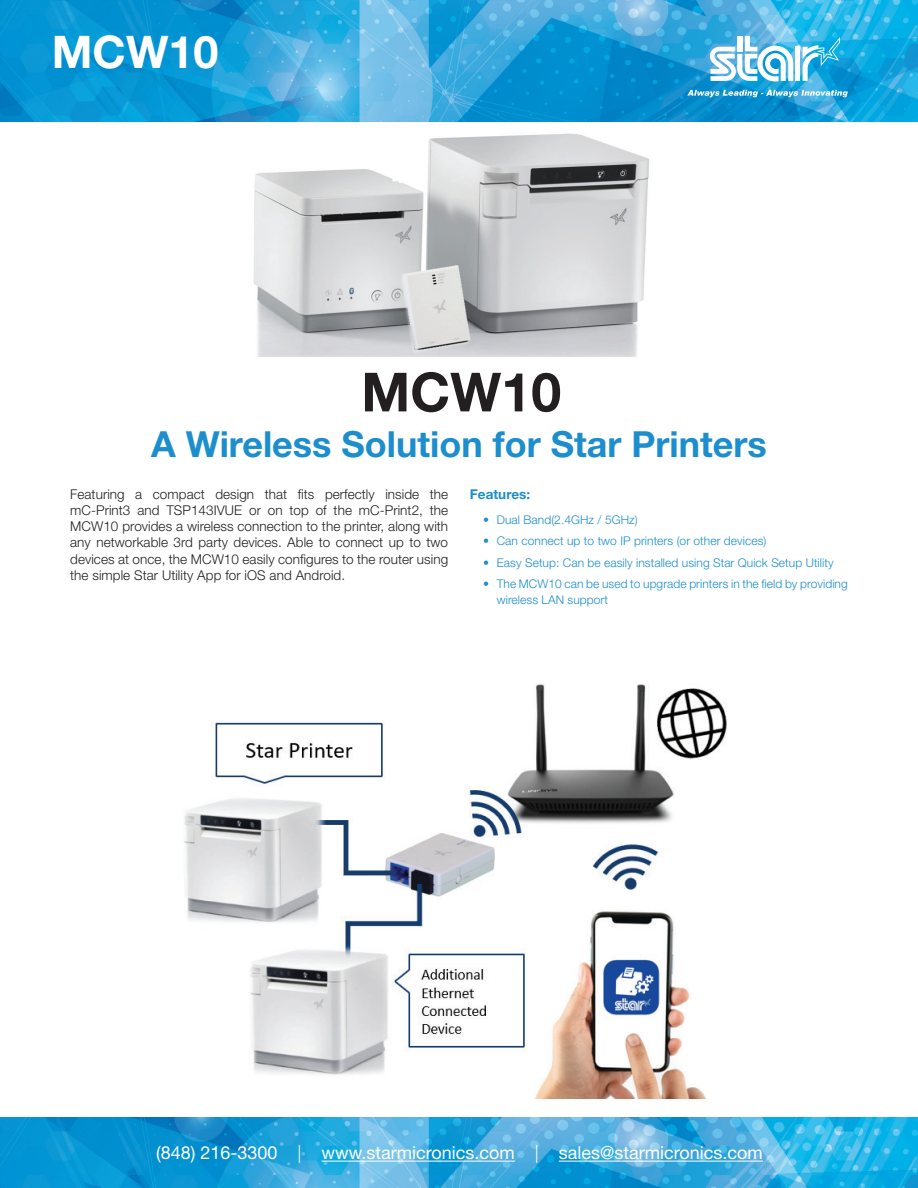
<style>
.page{position:relative;width:918px;height:1188px;background:#fff}
.page>*{position:absolute;margin:0;border:0;box-sizing:border-box;transform-origin:0 0}
.t1{font:700 54px "Helvetica Neue LT Std";color:#231f20}
.t2{font:700 45px "Helvetica Neue LT Std";color:#fff}
.t3{font:700 36px "Helvetica Neue LT Std";color:#1c8ece}
.t4{font:18px "Helvetica Neue LT Std";color:#fff}
.t5{font:300 13.5px/16.2px "Helvetica Neue LT Std";letter-spacing:.005em;color:#231f20;text-align:justify}
.t6{font:700 13.5px "Helvetica Neue LT Std";letter-spacing:.005em;color:#1c8ece}
.t7{font:300 12px/16.2px "Helvetica Neue LT Std";letter-spacing:.005em;color:#1c8ece}
.s1{font-weight:300}
</style>
<div class="page">
<img style="left:0;top:1118px;width:918px;height:70px">
<img style="left:0;top:0;width:918px;height:122px">
<hr style="left:322px;top:1161px;width:193px;height:1px;background:#fff">
<hr style="left:559px;top:1161px;width:204px;height:1px;background:#fff">
<svg style="left:687px;top:90px;width:161px;height:7px"></svg>
<svg style="left:803px;top:37px;width:37px;height:44px;background:#44b8e5"></svg>
<div style="left:795px;top:47px;width:5px;height:34px;background:#fff"></div>
<svg style="left:710px;top:36px;width:83px;height:45px"></svg>
<img style="left:253px;top:133px;width:396px;height:224px">
<img style="left:183px;top:684px;width:544px;height:414px">
<h2 class="t2" style="left:52px;top:24px;width:168px">MCW10</h2>
<h1 class="t1" style="left:361px;top:359px;width:202px">MCW10</h1>
<h3 class="t3" style="left:151px;top:422px;width:617px">A Wireless Solution for Star Printers</h3>
<p class="t5" style="left:70px;top:486px;width:380px">Featuring a compact design that fits perfectly inside the mC-Print3 and TSP143IVUE or on top of the mC-Print2, the MCW10 provides a wireless connection to the printer, along with any networkable 3rd party devices. Able to connect up to two devices at once, the MCW10 easily configures to the router using the simple Star Utility App for iOS and Android.</p>
<p class="t6" style="left:470px;top:486px;width:62px">Features:</p>
<p class="t7" style="left:483px;top:511px;width:156px">• Dual Band(2.4GHz / 5GHz)</p>
<p class="t7" style="left:483px;top:533px;width:285px">• Can connect up to two IP printers (or other devices)</p>
<p class="t7" style="left:483px;top:554px;width:352px">• Easy Setup: Can be easily installed using Star Quick Setup Utility</p>
<p class="t7" style="left:497px;top:576px;width:353px;text-indent:-14px">• The MCW10 can be used to upgrade printers in the field by providing wireless LAN support</p>
<h3 class="t4" style="left:156px;top:1142px;width:608px">(848) 216-3300 <span class="s1">|</span> www.starmicronics.com <span class="s1">|</span> sales@starmicronics.com</h3>
</div>
